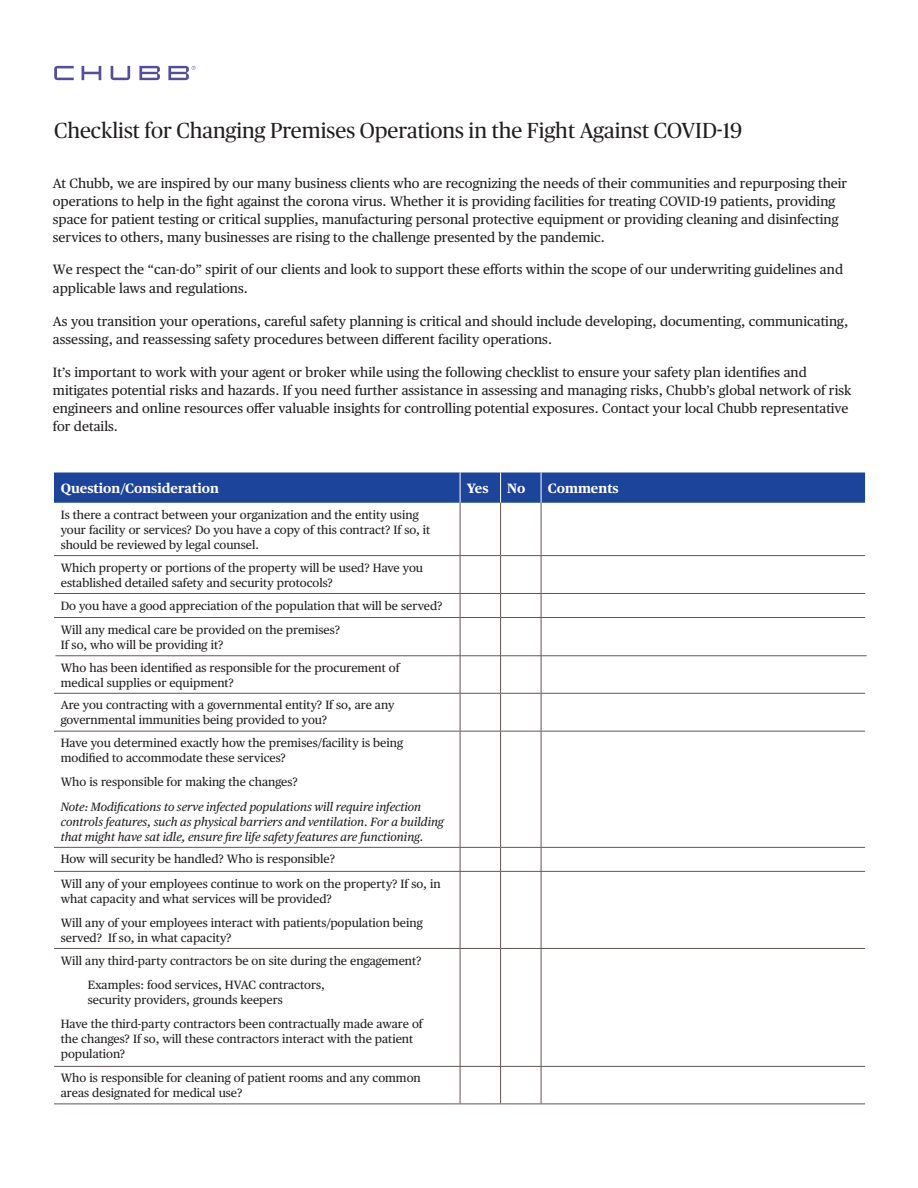
<style>
.page{position:relative;width:918px;height:1188px;background:#fff}
.page>*{position:absolute;margin:0;border:0;box-sizing:border-box;transform-origin:0 0}
.P_Text{font:21.75px "Chubb Publico";color:#231f20}
.P_Text-2{font:13.5px/18px "Chubb Publico Text";color:#231f20}
.H2_Table_Head{font:700 13.5px "Chubb Publico Text";color:#fff}
.P_Table_Text{font:12px/15px "Chubb Publico Text";color:#231f20}
.P_Table_Text-2{font:italic 12px/15px "Chubb Publico Text";color:#231f20}
</style>
<div class="page">
<svg style="left:54px;top:66px;width:142px;height:14px"></svg>
<div style="left:54px;top:472px;width:811px;height:31px;background:#1d449b"></div>
<hr style="left:460px;top:473px;width:1px;height:30px;background:#fff">
<hr style="left:500px;top:473px;width:1px;height:30px;background:#fff">
<hr style="left:541px;top:473px;width:1px;height:30px;background:#fff">
<hr style="left:460px;top:503px;width:1px;height:52px;background:#625654">
<hr style="left:500px;top:503px;width:1px;height:52px;background:#625654">
<hr style="left:541px;top:503px;width:1px;height:52px;background:#625654">
<hr style="left:54px;top:555px;width:406px;height:1px;background:#625654">
<hr style="left:460px;top:555px;width:41px;height:1px;background:#625654">
<hr style="left:460px;top:556px;width:1px;height:37px;background:#625654">
<hr style="left:501px;top:555px;width:40px;height:1px;background:#625654">
<hr style="left:500px;top:556px;width:1px;height:37px;background:#625654">
<hr style="left:541px;top:555px;width:324px;height:1px;background:#625654">
<hr style="left:541px;top:556px;width:1px;height:37px;background:#625654">
<hr style="left:54px;top:593px;width:406px;height:1px;background:#625654">
<hr style="left:460px;top:593px;width:41px;height:1px;background:#625654">
<svg style="left:460px;top:594px;width:1px;height:23px"></svg>
<hr style="left:501px;top:593px;width:40px;height:1px;background:#625654">
<svg style="left:500px;top:594px;width:1px;height:23px"></svg>
<hr style="left:541px;top:593px;width:324px;height:1px;background:#625654">
<svg style="left:541px;top:594px;width:1px;height:23px"></svg>
<hr style="left:54px;top:617px;width:406px;height:1px;background:#625654">
<hr style="left:460px;top:617px;width:41px;height:1px;background:#625654">
<hr style="left:460px;top:618px;width:1px;height:37px;background:#625654">
<hr style="left:501px;top:617px;width:40px;height:1px;background:#625654">
<hr style="left:500px;top:618px;width:1px;height:37px;background:#625654">
<hr style="left:541px;top:617px;width:324px;height:1px;background:#625654">
<hr style="left:541px;top:618px;width:1px;height:37px;background:#625654">
<hr style="left:460px;top:655px;width:1px;height:38px;background:#625654">
<hr style="left:500px;top:655px;width:1px;height:38px;background:#625654">
<hr style="left:541px;top:655px;width:1px;height:38px;background:#625654">
<hr style="left:54px;top:693px;width:406px;height:1px;background:#625654">
<hr style="left:460px;top:693px;width:41px;height:1px;background:#625654">
<hr style="left:460px;top:694px;width:1px;height:37px;background:#625654">
<hr style="left:501px;top:693px;width:40px;height:1px;background:#625654">
<hr style="left:500px;top:694px;width:1px;height:37px;background:#625654">
<hr style="left:541px;top:693px;width:324px;height:1px;background:#625654">
<hr style="left:541px;top:694px;width:1px;height:37px;background:#625654">
<hr style="left:54px;top:731px;width:406px;height:1px;background:#625654">
<hr style="left:460px;top:731px;width:41px;height:1px;background:#625654">
<hr style="left:460px;top:732px;width:1px;height:115px;background:#625654">
<hr style="left:501px;top:731px;width:40px;height:1px;background:#625654">
<hr style="left:500px;top:732px;width:1px;height:115px;background:#625654">
<hr style="left:541px;top:731px;width:324px;height:1px;background:#625654">
<hr style="left:541px;top:732px;width:1px;height:115px;background:#625654">
<hr style="left:54px;top:847px;width:406px;height:1px;background:#625654">
<hr style="left:460px;top:847px;width:41px;height:1px;background:#625654">
<svg style="left:460px;top:848px;width:1px;height:23px"></svg>
<hr style="left:501px;top:847px;width:40px;height:1px;background:#625654">
<svg style="left:500px;top:848px;width:1px;height:23px"></svg>
<hr style="left:541px;top:847px;width:324px;height:1px;background:#625654">
<svg style="left:541px;top:848px;width:1px;height:23px"></svg>
<hr style="left:460px;top:871px;width:1px;height:77px;background:#625654">
<hr style="left:500px;top:871px;width:1px;height:77px;background:#625654">
<hr style="left:541px;top:871px;width:1px;height:77px;background:#625654">
<hr style="left:54px;top:948px;width:406px;height:1px;background:#625654">
<hr style="left:460px;top:948px;width:41px;height:1px;background:#625654">
<hr style="left:460px;top:949px;width:1px;height:155px;background:#625654">
<hr style="left:501px;top:948px;width:40px;height:1px;background:#625654">
<hr style="left:500px;top:949px;width:1px;height:155px;background:#625654">
<hr style="left:541px;top:948px;width:324px;height:1px;background:#625654">
<hr style="left:541px;top:949px;width:1px;height:155px;background:#625654">
<hr style="left:54px;top:1104px;width:406px;height:1px;background:#625654">
<hr style="left:460px;top:1104px;width:41px;height:1px;background:#625654">
<hr style="left:501px;top:1104px;width:40px;height:1px;background:#625654">
<hr style="left:541px;top:1104px;width:324px;height:1px;background:#625654">
<hr style="left:56px;top:655px;width:406px;height:1px;background:#625654">
<hr style="left:462px;top:655px;width:40px;height:1px;background:#625654">
<hr style="left:502px;top:655px;width:41px;height:1px;background:#625654">
<hr style="left:543px;top:655px;width:324px;height:1px;background:#625654">
<hr style="left:54px;top:871px;width:406px;height:1px;background:#625654">
<hr style="left:460px;top:871px;width:41px;height:1px;background:#625654">
<hr style="left:501px;top:871px;width:40px;height:1px;background:#625654">
<hr style="left:541px;top:871px;width:324px;height:1px;background:#625654">
<hr style="left:54px;top:1066px;width:406px;height:1px;background:#625654">
<hr style="left:460px;top:1066px;width:41px;height:1px;background:#625654">
<hr style="left:501px;top:1066px;width:40px;height:1px;background:#625654">
<hr style="left:541px;top:1066px;width:324px;height:1px;background:#625654">
<p class="P_Text" style="left:54px;top:115px;width:690px">Checklist for Changing Premises Operations in the Fight Against COVID-19</p>
<p class="P_Text-2" style="left:53px;top:173px;width:796px">At Chubb, we are inspired by our many business clients who are recognizing the needs of their communities and repurposing their operations to help in the fight against the corona virus. Whether it is providing facilities for treating COVID-19 patients, providing space for patient testing or critical supplies, manufacturing personal protective equipment or providing cleaning and disinfecting services to others, many businesses are rising to the challenge presented by the pandemic.</p>
<p class="P_Text-2" style="left:53px;top:259px;width:792px;line-height:18.9px">We respect the “can-do” spirit of our clients and look to support these efforts within the scope of our underwriting guidelines and applicable laws and regulations.</p>
<p class="P_Text-2" style="left:53px;top:311px;width:797px">As you transition your operations, careful safety planning is critical and should include developing, documenting, communicating, assessing, and reassessing safety procedures between different facility operations.</p>
<p class="P_Text-2" style="left:53px;top:362px;width:800px">It’s important to work with your agent or broker while using the following checklist to ensure your safety plan identifies and mitigates potential risks and hazards. If you need further assistance in assessing and managing risks, Chubb’s global network of risk engineers and online resources offer valuable insights for controlling potential exposures. Contact your local Chubb representative for details.</p>
<h1 class="H2_Table_Head" style="left:61px;top:478px;width:160px">Question/Consideration</h1>
<h1 class="H2_Table_Head" style="left:467px;top:478px;width:23px">Yes</h1>
<h1 class="H2_Table_Head" style="left:507px;top:478px;width:20px">No</h1>
<h1 class="H2_Table_Head" style="left:548px;top:478px;width:72px">Comments</h1>
<p class="P_Table_Text" style="left:61px;top:506px;width:371px">Is there a contract between your organization and the entity using your facility or services? Do you have a copy of this contract? If so, it should be reviewed by legal counsel.</p>
<p class="P_Table_Text" style="left:61px;top:559px;width:364px">Which property or portions of the property will be used? Have you established detailed safety and security protocols?</p>
<p class="P_Table_Text" style="left:61px;top:597px;width:383px">Do you have a good appreciation of the population that will be served?</p>
<p class="P_Table_Text" style="left:61px;top:621px;width:281px">Will any medical care be provided on the premises?<br>If so, who will be providing it?</p>
<p class="P_Table_Text" style="left:61px;top:659px;width:340px">Who has been identified as responsible for the procurement of medical supplies or equipment?</p>
<p class="P_Table_Text" style="left:61px;top:697px;width:335px">Are you contracting with a governmental entity? If so, are any governmental immunities being provided to you?</p>
<p class="P_Table_Text" style="left:61px;top:735px;width:344px">Have you determined exactly how the premises/facility is being modified to accommodate these services?</p>
<p class="P_Table_Text" style="left:61px;top:774px;width:238px">Who is responsible for making the changes?</p>
<p class="P_Table_Text-2" style="left:61px;top:798px;width:385px">Note: Modifications to serve infected populations will require infection controls features, such as physical barriers and ventilation. For a building that might have sat idle, ensure fire life safety features are functioning.</p>
<p class="P_Table_Text" style="left:61px;top:851px;width:276px">How will security be handled? Who is responsible?</p>
<p class="P_Table_Text" style="left:61px;top:875px;width:381px">Will any of your employees continue to work on the property? If so, in what capacity and what services will be provided?</p>
<p class="P_Table_Text" style="left:61px;top:914px;width:364px">Will any of your employees interact with patients/population being served? If so, in what capacity?</p>
<p class="P_Table_Text" style="left:61px;top:952px;width:362px">Will any third-party contractors be on site during the engagement?</p>
<p class="P_Table_Text" style="left:88px;top:976px;width:239px">Examples: food services, HVAC contractors, security providers, grounds keepers</p>
<p class="P_Table_Text" style="left:61px;top:1016px;width:363px">Have the third-party contractors been contractually made aware of the changes? If so, will these contractors interact with the patient population?</p>
<p class="P_Table_Text" style="left:61px;top:1070px;width:362px">Who is responsible for cleaning of patient rooms and any common areas designated for medical use?</p>
</div>
